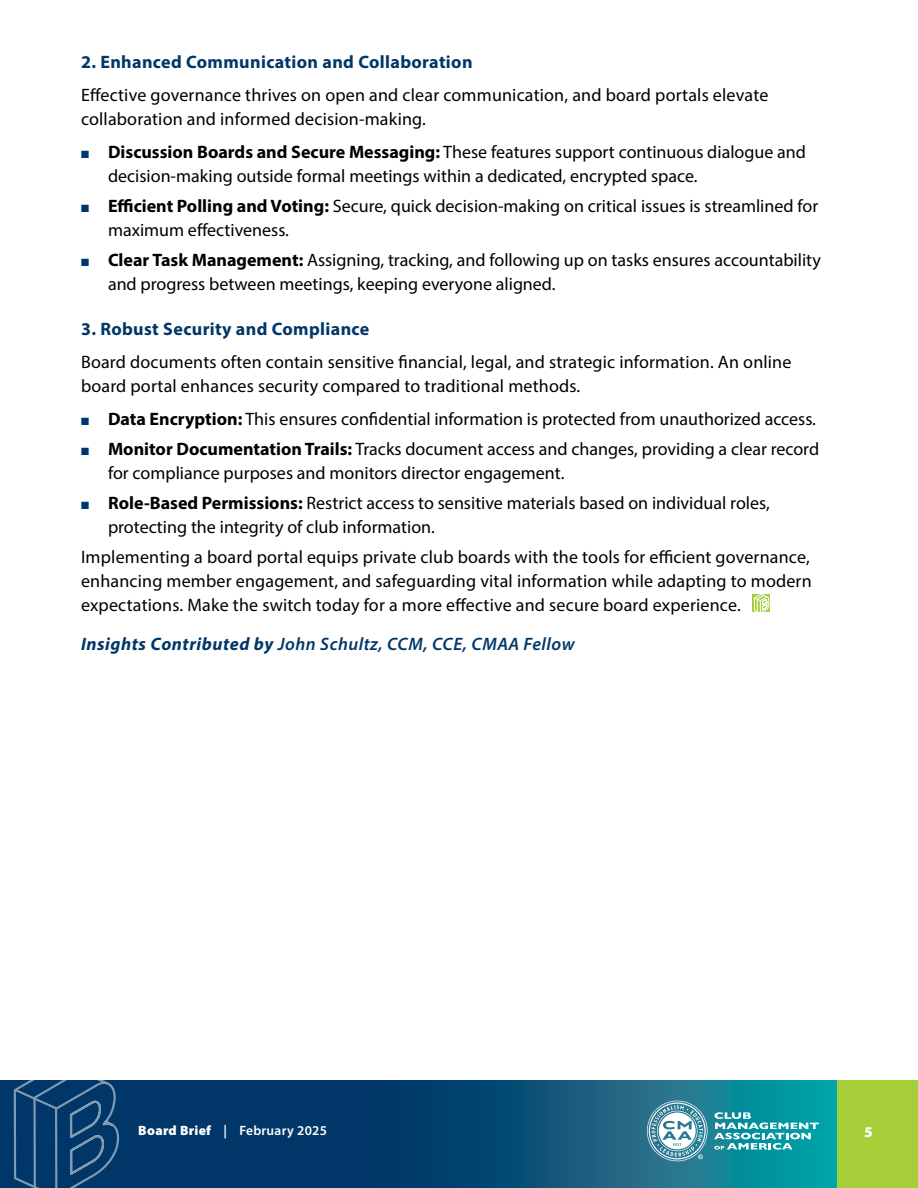
<style>
.page{position:relative;width:918px;height:1188px;background:#fff}
.page>*{position:absolute;margin:0;border:0;box-sizing:border-box;transform-origin:0 0}
.BodyA{font:18px/24px "Myriad Pro";color:#000}
.HeadB{font:700 18px "Myriad Pro";letter-spacing:.02em;color:#003768}
.HeadA_Author{font:italic 600 18px "Myriad Pro";letter-spacing:.03em;color:#003768}
.t1{font:900 15px "Myriad Pro";color:#fff}
.t2{font:600 13.5px "Myriad Pro";letter-spacing:.02em;color:#fff}
.s1{color:#003768}
.s2{font-weight:700}
.s3{font-weight:900}
.s4{font-weight:400;font-size:21px;color:#000}
</style>
<div class="page">
<svg style="left:0;top:1080px;width:837px;height:108px;background:#075077"></svg>
<div style="left:837px;top:1080px;width:81px;height:108px;background:#a6ce39"></div>
<svg style="left:647px;top:1101px;width:61px;height:60px"></svg>
<svg style="left:714px;top:1112px;width:105px;height:38px"></svg>
<svg style="left:12px;top:1080px;width:108px;height:108px;background:#134673"></svg>
<svg style="left:753px;top:595px;width:17px;height:17px"></svg>
<svg style="left:754px;top:595px;width:15px;height:17px"></svg>
<p class="HeadB" style="left:81px;top:50px;width:393px">2. Enhanced Communication and Collaboration</p>
<p class="BodyA" style="left:81px;top:82px;width:689px">Effective governance thrives on open and clear communication, and board portals elevate collaboration and informed decision-making.</p>
<p class="BodyA" style="left:108px;top:139px;width:700px;text-indent:-27px"><span class="s1">■</span> <span class="s2">Discussion Boards and Secure Messaging:</span> These features support continuous dialogue and decision-making outside formal meetings within a dedicated, encrypted space.</p>
<p class="BodyA" style="left:108px;top:193px;width:712px;text-indent:-27px"><span class="s1">■</span> <span class="s2">Efficient Polling and Voting:</span> Secure, quick decision-making on critical issues is streamlined for maximum effectiveness.</p>
<p class="BodyA" style="left:108px;top:247px;width:714px;text-indent:-27px"><span class="s1">■</span> <span class="s2">Clear Task Management:</span> Assigning, tracking, and following up on tasks ensures accountability and progress between meetings, keeping everyone aligned.</p>
<p class="HeadB" style="left:81px;top:317px;width:290px">3. Robust Security and Compliance</p>
<p class="BodyA" style="left:81px;top:349px;width:712px">Board documents often contain sensitive financial, legal, and strategic information. An online board portal enhances security compared to traditional methods.</p>
<p class="BodyA" style="left:81px;top:406px;width:737px"><span class="s1">■</span> <span class="s2">Data Encryption:</span> This ensures confidential information is protected from unauthorized access.</p>
<p class="BodyA" style="left:108px;top:436px;width:713px;text-indent:-27px"><span class="s1">■</span> <span class="s2">Monitor Documentation Trails:</span> Tracks document access and changes, providing a clear record for compliance purposes and monitors director engagement.</p>
<p class="BodyA" style="left:108px;top:490px;width:663px;text-indent:-27px"><span class="s1">■</span> <span class="s2">Role-Based Permissions:</span> Restrict access to sensitive materials based on individual roles, protecting the integrity of club information.</p>
<p class="BodyA" style="left:81px;top:544px;width:732px;text-align:justify">Implementing a board portal equips private club boards with the tools for efficient governance, enhancing member engagement, and safeguarding vital information while adapting to modern expectations. Make the switch today for a more effective and secure board experience.</p>
<p class="HeadA_Author" style="left:81px;top:632px;width:495px"><span class="s2">Insights Contributed by</span> John Schultz, CCM, CCE, CMAA Fellow</p>
<p class="t2" style="left:138px;top:1122px;width:190px"><span class="s3">Board Brief</span> <span class="s4">1a</span>| February 2025</p>
<p class="t1" style="left:864px;top:1122px;width:10px">5</p>
</div>
